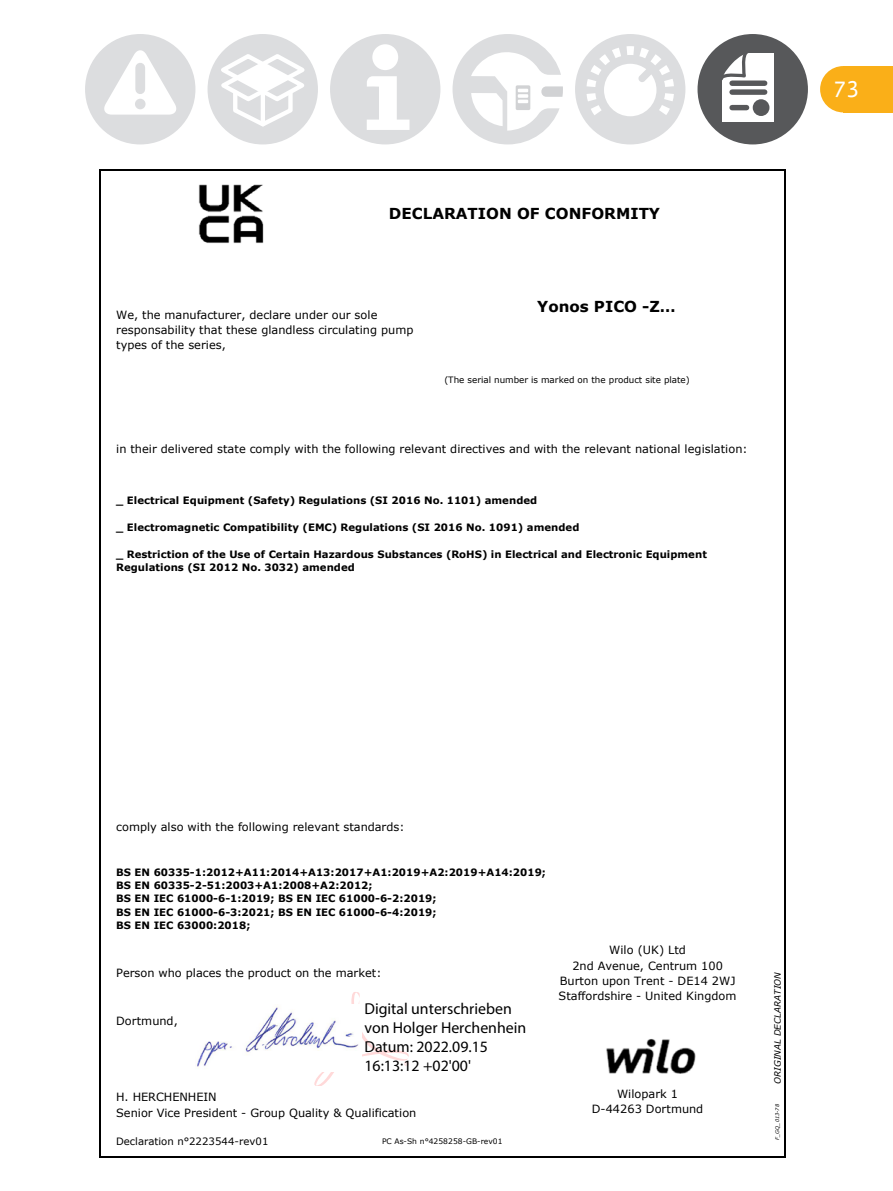
<style>
.page{position:relative;width:893px;height:1191px;background:#fff}
.page>*{position:absolute;margin:0;border:0;box-sizing:border-box;transform-origin:0 0}
.t1{font:24px "WILO Plus Global";color:#fff}
.t2{font:15.9px/18.9px "Myriad Pro";color:#000}
.t3{font:700 15px "Verdana";color:#000}
.t4{font:11.4px/15px "Verdana";letter-spacing:.005em;color:#000;text-align:center}
.t5{font:700 10.2px/13.2px "Verdana";letter-spacing:.005em;color:#000}
.t6{font:10.2px "Verdana";letter-spacing:.005em;color:#000}
.t7{font:8.7px "Verdana";letter-spacing:.005em;color:#000}
.t8{font:italic 8.7px "Verdana";letter-spacing:-.005em;color:#000}
.t9{font:7.5px "Verdana";letter-spacing:.005em;color:#000}
.t10{font:italic 5.1px "Verdana";color:#000}
</style>
<div class="page">
<div style="left:85px;top:34px;width:110px;height:110px;background:#dcdddf;border-radius:50%"></div>
<svg style="left:104px;top:50px;width:72px;height:65px"></svg>
<div style="left:135px;top:68px;width:10px;height:21px;background:#dcdddf"></div>
<div style="left:135px;top:99px;width:11px;height:10px;background:#dcdddf;border-radius:50%"></div>
<div style="left:208px;top:34px;width:110px;height:110px;background:#dcdddf;border-radius:50%"></div>
<svg style="left:214px;top:51px;width:97px;height:78px"></svg>
<div style="left:330px;top:34px;width:110px;height:110px;background:#dcdddf;border-radius:50%"></div>
<div style="left:372px;top:44px;width:26px;height:26px;background:#fff;border-radius:50%"></div>
<svg style="left:367px;top:76px;width:42px;height:54px"></svg>
<svg style="left:453px;top:34px;width:110px;height:110px"></svg>
<div style="left:575px;top:34px;width:110px;height:110px;background:#dcdddf;border-radius:50%"></div>
<svg style="left:586px;top:46px;width:88px;height:70px"></svg>
<div style="left:820px;top:66px;width:46px;height:46px;background:#faaf18;border-radius:50%"></div>
<div style="left:843px;top:66px;width:50px;height:46px;background:#faaf18"></div>
<div style="left:697px;top:34px;width:111px;height:110px;background:#57585a;border-radius:50%"></div>
<div style="left:722px;top:53px;width:52px;height:68px;background:#fff"></div>
<svg style="left:717px;top:42px;width:31px;height:40px"></svg>
<div style="left:753px;top:99px;width:16px;height:17px;background:#57585a;border-radius:50%"></div>
<div style="left:732px;top:89px;width:33px;height:6px;background:#57585a"></div>
<div style="left:732px;top:80px;width:33px;height:6px;background:#57585a"></div>
<div style="left:732px;top:105px;width:15px;height:5px;background:#57585a"></div>
<hr style="left:99px;top:169px;width:1px;height:988px;background:#000">
<hr style="left:784px;top:171px;width:1px;height:986px;background:#000">
<hr style="left:100px;top:169px;width:685px;height:2px;background:#000">
<hr style="left:100px;top:1156px;width:685px;height:1px;background:#000">
<img style="left:198px;top:184px;width:66px;height:59px">
<img style="left:606px;top:1039px;width:90px;height:35px">
<svg style="left:314px;top:992px;width:95px;height:93px"></svg>
<img style="left:197px;top:1005px;width:164px;height:66px">
<h3 class="t3" style="left:389px;top:202px;width:273px">DECLARATION OF CONFORMITY</h3>
<p class="t4" style="left:116px;top:307px;width:299px;text-align:left">We, the manufacturer, declare under our sole responsability that these glandless circulating pump types of the series,</p>
<h3 class="t3" style="left:537px;top:296px;width:140px">Yonos PICO -Z…</h3>
<p class="t7" style="left:444px;top:374px;width:247px">(The serial number is marked on the product site plate)</p>
<p class="t4" style="left:116px;top:441px;width:633px">in their delivered state comply with the following relevant directives and with the relevant national legislation:</p>
<p class="t5" style="left:116px;top:494px;width:423px">_ Electrical Equipment (Safety) Regulations (SI 2016 No. 1101) amended</p>
<p class="t5" style="left:116px;top:520px;width:465px">_ Electromagnetic Compatibility (EMC) Regulations (SI 2016 No. 1091) amended</p>
<p class="t5" style="left:116px;top:547px;width:592px">_ Restriction of the Use of Certain Hazardous Substances (RoHS) in Electrical and Electronic Equipment<br>Regulations (SI 2012 No. 3032) amended</p>
<h1 class="t1" style="left:834px;top:74px;width:27px">73</h1>
<p class="t4" style="left:116px;top:819px;width:290px">comply also with the following relevant standards:</p>
<p class="t5" style="left:116px;top:865px;width:431px">BS EN 60335-1:2012+A11:2014+A13:2017+A1:2019+A2:2019+A14:2019; BS EN 60335-2-51:2003+A1:2008+A2:2012;<br>BS EN IEC 61000-6-1:2019; BS EN IEC 61000-6-2:2019;<br>BS EN IEC 61000-6-3:2021; BS EN IEC 61000-6-4:2019;<br>BS EN IEC 63000:2018;</p>
<p class="t4" style="left:116px;top:965px;width:267px">Person who places the product on the market:</p>
<p class="t4" style="left:116px;top:1013px;width:63px">Dortmund,</p>
<h2 class="t2" style="left:364px;top:999px;width:163px">Digital unterschrieben von Holger Herchenhein<br>Datum: 2022.09.15<br>16:13:12 +02'00'</h2>
<p class="t4" style="left:116px;top:1089px;width:302px;text-align:left">H. HERCHENHEIN<br>Senior Vice President - Group Quality &amp; Qualification</p>
<p class="t9" style="left:382px;top:1136px;width:122px">PC As-Sh n°4258258-GB-rev01</p>
<p class="t6" style="left:116px;top:1134px;width:154px">Declaration n°2223544-rev01</p>
<p class="t4" style="left:559px;top:942px;width:179px">Wilo (UK) Ltd<br>2nd Avenue, Centrum 100<br>Burton upon Trent - DE14 2WJ<br>Staffordshire - United Kingdom</p>
<p class="t4" style="left:592px;top:1086px;width:113px">Wilopark 1<br>D-44263 Dortmund</p>
<p class="t8" style="left:772px;top:1083px;width:113px;rotate:-90deg">ORIGINAL DECLARATION</p>
<p class="t10" style="left:774px;top:1139px;width:37px;rotate:-90deg">F_GQ_013-78</p>
</div>
